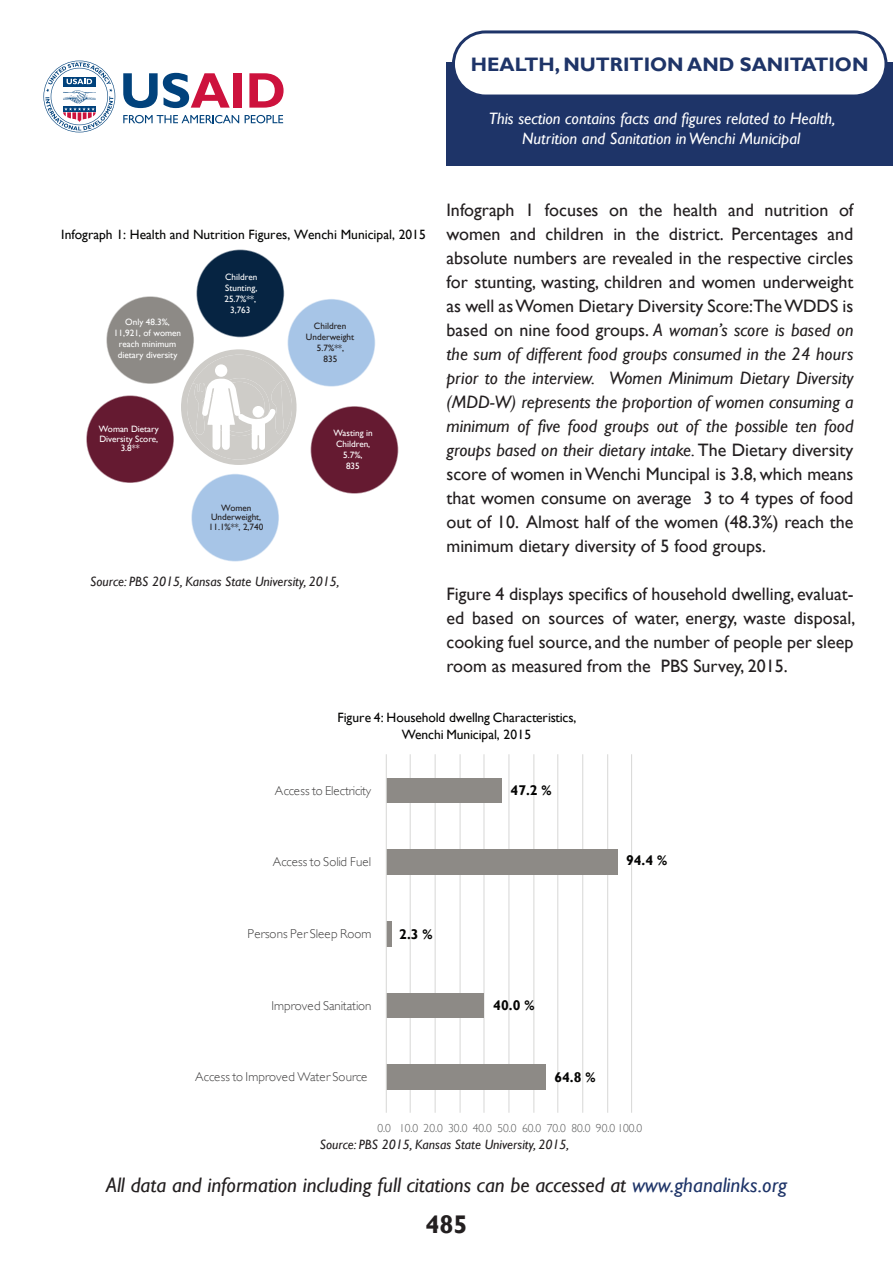
<style>
.page{position:relative;width:893px;height:1263px;background:#fff}
.page>*{position:absolute;margin:0;border:0;box-sizing:border-box;transform-origin:0 0}
.t1{font:700 25.5px "Gill Sans";color:#231f20}
.t2{font:italic 21px "Gill Sans";color:#231f20}
.t3{font:700 19.5px "Gill Sans";color:#1e3468}
.t4{font:18px/24px "Gill Sans";color:#231f20;text-align:justify}
.t5{font:italic 16.5px/19.8px "Gill Sans";color:#fff;text-align:center}
.t6{font:700 14.1px "Gill Sans";color:#050504}
.t7{font:13.5px/16.2px "Gill Sans";color:#050504}
.t8{font:italic 13.5px "Gill Sans";color:#231f20}
.t9{font:300 12.75px "Gill Sans";letter-spacing:.005em;color:#414040}
.t10{font:300 12.75px "Gill Sans";letter-spacing:-.02em;color:#414040}
.t11{font:300 11.55px "Gill Sans";letter-spacing:-.005em;color:#595a5a}
.t12{font:9.15px/10.9px "Gill Sans";color:#fff;text-align:center}
.t13{font:9.15px/10.9px "Gill Sans";color:#231f20;text-align:center}
.s1{font-style:italic}
.s2{color:#1e3468}
</style>
<div class="page">
<div style="left:446px;top:63px;width:447px;height:103px;background:#1e3468"></div>
<div style="left:453px;top:32px;width:433px;height:64px;background:#fff;border-radius:32px"></div>
<div style="left:452px;top:30px;width:435px;height:68px;border:3px solid #1e3468;border-radius:32px"></div>
<svg style="left:181px;top:349px;width:116px;height:116px"></svg>
<div style="left:215px;top:364px;width:12px;height:13px;background:#fff;border-radius:50%"></div>
<div style="left:253px;top:406px;width:11px;height:11px;background:#fff;border-radius:50%"></div>
<div style="left:196px;top:250px;width:88px;height:87px;background:#062442;border-radius:50%"></div>
<div style="left:288px;top:299px;width:87px;height:88px;background:#a7c5e7;border-radius:50%"></div>
<div style="left:311px;top:406px;width:87px;height:88px;background:#651a31;border-radius:50%"></div>
<div style="left:191px;top:474px;width:88px;height:87px;background:#a7c5e7;border-radius:50%"></div>
<div style="left:86px;top:395px;width:88px;height:88px;background:#651a31;border-radius:50%"></div>
<div style="left:106px;top:296px;width:88px;height:88px;background:#8d8a86;border-radius:50%"></div>
<svg style="left:123px;top:115px;width:116px;height:8px"></svg>
<svg style="left:245px;top:115px;width:38px;height:8px"></svg>
<svg style="left:123px;top:73px;width:107px;height:35px"></svg>
<div style="left:234px;top:73px;width:8px;height:35px;background:#cd123d"></div>
<svg style="left:249px;top:73px;width:35px;height:35px"></svg>
<svg style="left:43px;top:61px;width:72px;height:71px"></svg>
<hr style="left:631px;top:754px;width:1px;height:359px;background:#d9d9d8">
<hr style="left:607px;top:754px;width:1px;height:359px;background:#d9d9d8">
<hr style="left:582px;top:754px;width:1px;height:359px;background:#d9d9d8">
<hr style="left:557px;top:754px;width:1px;height:359px;background:#d9d9d8">
<hr style="left:533px;top:754px;width:1px;height:359px;background:#d9d9d8">
<hr style="left:508px;top:754px;width:1px;height:359px;background:#d9d9d8">
<hr style="left:483px;top:754px;width:1px;height:359px;background:#d9d9d8">
<hr style="left:460px;top:754px;width:1px;height:359px;background:#d9d9d8">
<hr style="left:435px;top:754px;width:1px;height:359px;background:#d9d9d8">
<hr style="left:410px;top:754px;width:1px;height:359px;background:#d9d9d8">
<div style="left:386px;top:1064px;width:159px;height:26px;background:#8d8a86"></div>
<div style="left:386px;top:993px;width:98px;height:25px;background:#8d8a86"></div>
<div style="left:386px;top:920px;width:5px;height:26px;background:#8d8a86"></div>
<div style="left:386px;top:849px;width:232px;height:26px;background:#8d8a86"></div>
<div style="left:386px;top:778px;width:116px;height:25px;background:#8d8a86"></div>
<hr style="left:386px;top:754px;width:1px;height:359px;background:#d9d9d8">
<p class="t3" style="left:471px;top:52px;width:399px">HEALTH, NUTRITION AND SANITATION</p>
<p class="t5" style="left:489px;top:108px;width:348px">This section contains facts and figures related to Health,<br>Nutrition and Sanitation in Wenchi Municipal</p>
<p class="t7" style="left:61px;top:227px;width:366px">Infograph 1: Health and Nutrition Figures, Wenchi Municipal, 2015</p>
<p class="t12" style="left:224px;top:271px;width:34px">Children<br>Stunting,<br>25.7%**,<br>3,763</p>
<p class="t13" style="left:306px;top:321px;width:50px">Children<br>Underweight<br>5.7%**,<br>835</p>
<p class="t12" style="left:114px;top:316px;width:69px">Only 48.3%,<br>11,921, of women reach minimum dietary diversity</p>
<p class="t12" style="left:99px;top:424px;width:62px;line-height:9.6px">Woman Dietary<br>Diversity Score,<br>3.8**</p>
<p class="t13" style="left:209px;top:503px;width:56px;line-height:9.6px">Women<br>Underweight,<br>11.1%**, 2,740</p>
<p class="t12" style="left:333px;top:428px;width:41px">Wasting in<br>Children,<br>5.7%,<br>835</p>
<p class="t8" style="left:90px;top:573px;width:251px">Source: PBS 2015, Kansas State University, 2015,</p>
<p class="t4" style="left:446px;top:198px;width:408px">Infograph 1 focuses on the health and nutrition of women and children in the district. Percentages and absolute numbers are revealed in the respective circles for stunting, wasting, children and women underweight as well as Women Dietary Diversity Score:The WDDS is based on nine food groups. <span class="s1">A woman’s score is based on the sum of different food groups consumed in the 24 hours prior to the interview. Women Minimum Dietary Diversity (MDD-W) represents the proportion of women consuming a minimum of five food groups out of the possible ten food groups based on their dietary intake.</span> The Dietary diversity score of women in Wenchi Muncipal is 3.8, which means that women consume on average 3 to 4 types of food out of 10. Almost half of the women (48.3%) reach the minimum dietary diversity of 5 food groups.</p>
<p class="t4" style="left:446px;top:582px;width:410px">Figure 4 displays specifics of household dwelling, evaluat&shy;ed based on sources of water, energy, waste disposal, cooking fuel source, and the number of people per sleep room as measured from the PBS Survey, 2015.</p>
<p class="t7" style="left:402px;top:710px;width:176px;text-indent:-64px">Figure 4: Household dwellng Characteristics,<br>Wenchi Municipal, 2015</p>
<p class="t10" style="left:275px;top:783px;width:98px">Access to Electricity</p>
<p class="t6" style="left:511px;top:782px;width:43px">47.2 %</p>
<p class="t9" style="left:273px;top:854px;width:100px">Access to Solid Fuel</p>
<p class="t6" style="left:626px;top:852px;width:43px">94.4 %</p>
<p class="t9" style="left:248px;top:926px;width:125px">Persons Per Sleep Room</p>
<p class="t6" style="left:399px;top:925px;width:35px">2.3 %</p>
<p class="t9" style="left:271px;top:998px;width:101px">Improved Sanitation</p>
<p class="t6" style="left:493px;top:997px;width:43px">40.0 %</p>
<p class="t9" style="left:195px;top:1070px;width:174px">Access to Improved Water Source</p>
<p class="t6" style="left:554px;top:1069px;width:43px">64.8 %</p>
<p class="t11" style="left:377px;top:1121px;width:266px">0.0 10.0 20.0 30.0 40.0 50.0 60.0 70.0 80.0 90.0 100.0</p>
<p class="t8" style="left:320px;top:1136px;width:251px">Source: PBS 2015, Kansas State University, 2015,</p>
<p class="t2" style="left:106px;top:1173px;width:683px">All data and information including full citations can be accessed at <span class="s2">www.ghanalinks.org</span></p>
<h1 class="t1" style="left:425px;top:1209px;width:44px">485</h1>
</div>
